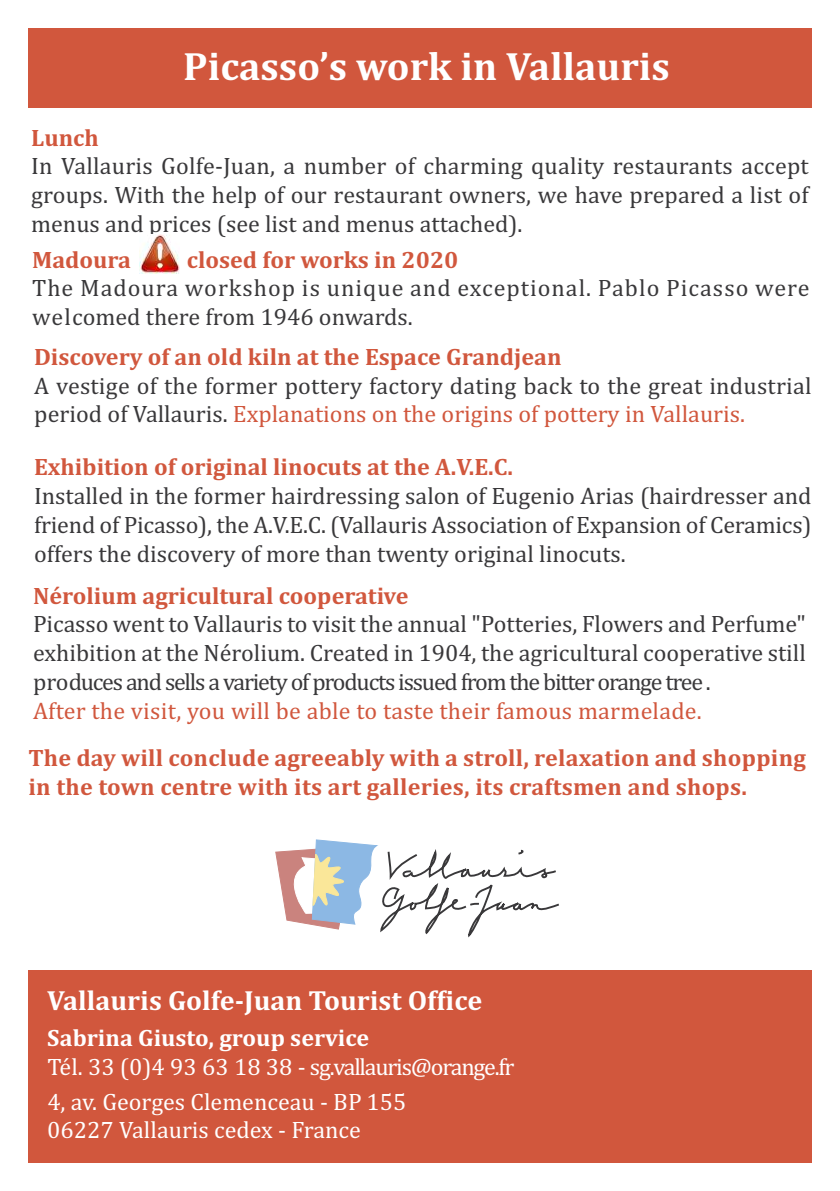
<style>
.page{position:relative;width:840px;height:1191px;background:#fff}
.page>*{position:absolute;margin:0;border:0;box-sizing:border-box;transform-origin:0 0}
.t1{font:700 40px "Cambria";color:#fff}
.t2{font:700 28px "Cambria";color:#fff}
.t3{font:24px/28.8px "Cambria";color:#39383a;text-align:justify}
.t4{font:700 24px/28.8px "Cambria";color:#d1573d}
.t5{font:24px/34.4px "Cambria";color:#fff}
.t6{font:24px/28.8px "Cambria";letter-spacing:.045em;color:#39383a}
.t7{font:24px "Cambria";letter-spacing:.01em;color:#d1573d}
.t8{font:700 24px "Cambria";color:#fff}
.s1{color:#d1573d}
</style>
<div class="page">
<div style="left:28px;top:969px;width:783px;height:193px;background:#d1573d"></div>
<svg style="left:275px;top:839px;width:284px;height:99px"></svg>
<div style="left:28px;top:28px;width:783px;height:80px;background:#d1573d"></div>
<img style="left:140px;top:234px;width:39px;height:40px">
<h1 class="t1" style="left:183px;top:43px;width:488px">Picasso’s work in Vallauris</h1>
<p class="t4" style="left:31px;top:123px;width:69px">Lunch</p>
<p class="t3" style="left:31px;top:152px;width:778px">In Vallauris Golfe-Juan, a number of charming quality restaurants accept groups. With the help of our restaurant owners, we have prepared a list of menus and prices (see list and menus attached).</p>
<p class="t4" style="left:32px;top:245px;width:100px">Madoura</p>
<p class="t4" style="left:187px;top:245px;width:273px">closed for works in 2020</p>
<p class="t6" style="left:32px;top:274px;width:778px">The Madoura workshop is unique and exceptional. Pablo Picasso were welcomed there from 1946 onwards.</p>
<p class="t4" style="left:34px;top:342px;width:528px">Discovery of an old kiln at the Espace Grandjean</p>
<p class="t3" style="left:34px;top:371px;width:778px">A vestige of the former pottery factory dating back to the great industrial period of Vallauris. <span class="s1">Explanations on the origins of pottery in Vallauris.</span></p>
<p class="t4" style="left:34px;top:452px;width:480px">Exhibition of original linocuts at the A.V.E.C.</p>
<p class="t3" style="left:34px;top:481px;width:778px">Installed in the former hairdressing salon of Eugenio Arias (hairdresser and friend of Picasso), the A.V.E.C. (Vallauris Association of Expansion of Ceramics) offers the discovery of more than twenty original linocuts.</p>
<p class="t4" style="left:33px;top:581px;width:377px">Nérolium agricultural cooperative</p>
<p class="t3" style="left:33px;top:610px;width:774px">Picasso went to Vallauris to visit the annual "Potteries, Flowers and Perfume" exhibition at the Nérolium. Created in 1904, the agricultural cooperative still produces and sells a variety of products issued from the bitter orange tree .</p>
<p class="t7" style="left:33px;top:696px;width:670px">After the visit, you will be able to taste their famous marmelade.</p>
<p class="t4" style="left:28px;top:743px;width:778px">The day will conclude agreeably with a stroll, relaxation and shopping in the town centre with its art galleries, its craftsmen and shops.</p>
<p class="t2" style="left:47px;top:984px;width:436px">Vallauris Golfe-Juan Tourist Office</p>
<p class="t8" style="left:47px;top:1024px;width:323px">Sabrina Giusto, group service</p>
<p class="t5" style="left:47px;top:1049px;width:468px">Tél. 33 (0)4 93 63 18 38 - sg.vallauris@orange.fr<br>4, av. Georges Clemenceau - BP 155</p>
<p class="t5" style="left:47px;top:1112px;width:315px">06227 Vallauris cedex - France</p>
</div>
